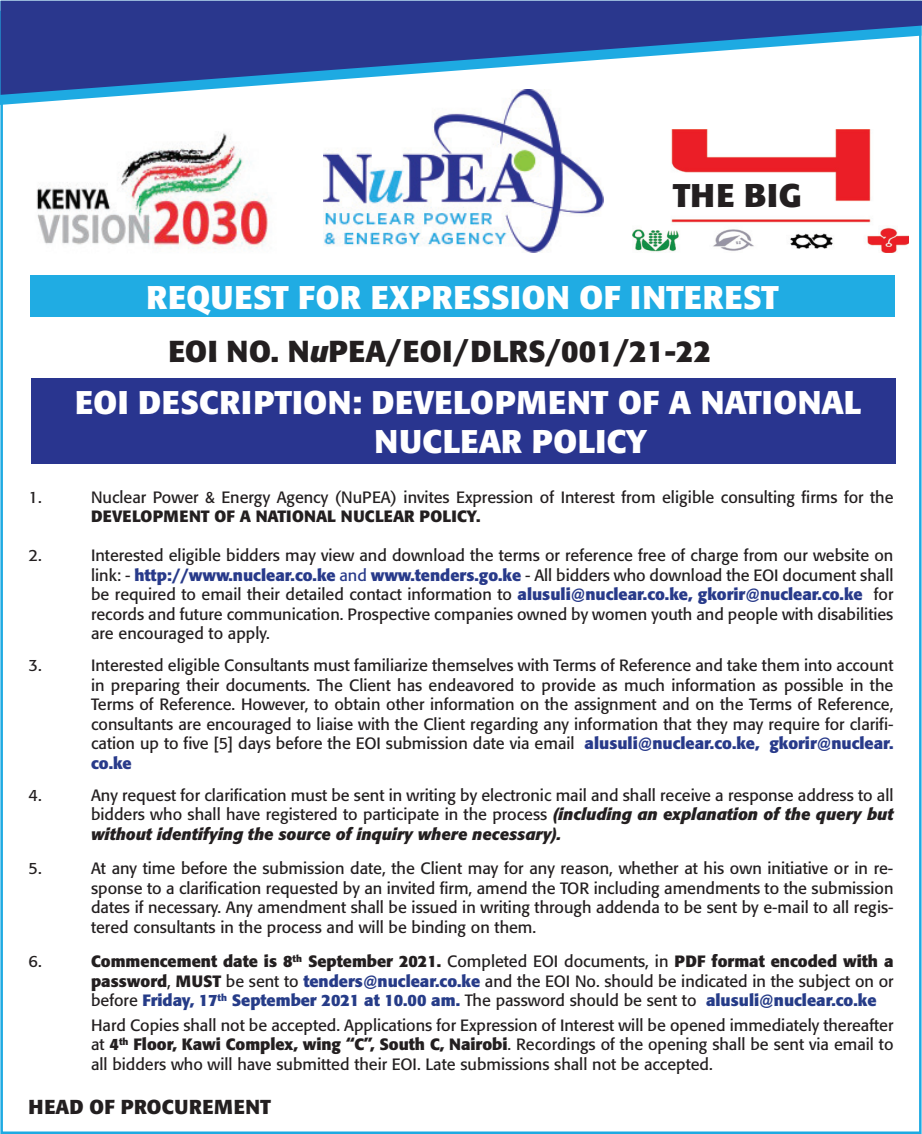
<style>
.page{position:relative;width:922px;height:1134px;background:#fff}
.page>*{position:absolute;margin:0;border:0;box-sizing:border-box;transform-origin:0 0}
.t1{font:700 32.5px/39px "Formata";letter-spacing:.02em;color:#fff}
.t2{font:700 32.5px "Formata";letter-spacing:.02em;color:#231f20}
.t3{font:700 30px "Formata";color:#231f20}
.t4{font:700 20px "Formata";letter-spacing:.02em;color:#231f20}
.t5{font:16.25px/19.5px "Formata";color:#231f20;text-align:justify}
.t6{font:700 16.25px "Formata";letter-spacing:.02em;color:#231f20}
.s1{font-style:italic}
.s2{font-weight:700;color:#283a8a}
.s3{color:#283a8a}
.s4{font-weight:700;font-style:italic}
.s5{font-weight:700}
.s6{font-weight:700;color:#273b88}
.s7{font-weight:700;color:#263c88}
</style>
<div class="page">
<div style="left:30px;top:275px;width:864px;height:42px;background:#20ace3"></div>
<img style="left:323px;top:105px;width:280px;height:147px">
<svg style="left:0;top:11px;width:921px;height:94px"></svg>
<svg style="left:1px;top:1px;width:920px;height:94px;fill:#2a378d"></svg>
<div style="left:31px;top:378px;width:864px;height:85px;background:#29358f"></div>
<img style="left:36px;top:133px;width:233px;height:116px">
<img style="left:632px;top:129px;width:276px;height:123px">
<h1 class="t2" style="left:672px;top:175px;width:130px">THE BIG</h1>
<h1 class="t1" style="left:146px;top:277px;width:633px">REQUEST FOR EXPRESSION OF INTEREST</h1>
<h2 class="t3" style="left:168px;top:332px;width:544px">EOI NO. N<span class="s1">u</span>PEA/EOI/DLRS/001/21-22</h2>
<h1 class="t1" style="left:374px;top:383px;width:488px;text-indent:-299px">EOI DESCRIPTION: DEVELOPMENT OF A NATIONAL<br>NUCLEAR POLICY</h1>
<p class="t5" style="left:29px;top:487px;width:15px">1.</p>
<p class="t5" style="left:91px;top:487px;width:803px">Nuclear Power &amp; Energy Agency (NuPEA) invites Expression of Interest from eligible consulting firms for the</p>
<p class="t6" style="left:91px;top:506px;width:391px">DEVELOPMENT OF A NATIONAL NUCLEAR POLICY.</p>
<p class="t5" style="left:29px;top:546px;width:15px">2.</p>
<p class="t5" style="left:91px;top:546px;width:803px">Interested eligible bidders may view and download the terms or reference free of charge from our website on link: - <span class="s2">http://www.nuclear.co.ke</span> <span class="s3">and</span> <span class="s2">www.tenders.go.ke</span> - All bidders who download the EOI document shall be required to email their detailed contact information to <span class="s2">alusuli@nuclear.co.ke, gkorir@nuclear.co.ke</span> for records and future communication. Prospective companies owned by women youth and people with disabilities are encouraged to apply.</p>
<p class="t5" style="left:29px;top:656px;width:15px">3.</p>
<p class="t5" style="left:91px;top:656px;width:803px">Interested eligible Consultants must familiarize themselves with Terms of Reference and take them into account in preparing their documents. The Client has endeavored to provide as much information as possible in the Terms of Reference. However, to obtain other information on the assignment and on the Terms of Reference, consultants are encouraged to liaise with the Client regarding any information that they may require for clarifi&shy;cation up to five [5] days before the EOI submission date via email <span class="s2">alusuli@nuclear.co.ke, gkorir@nuclear. co.ke</span></p>
<p class="t5" style="left:29px;top:785px;width:15px">4.</p>
<p class="t5" style="left:91px;top:785px;width:803px">Any request for clarification must be sent in writing by electronic mail and shall receive a response address to all bidders who shall have registered to participate in the process <span class="s4">(including an explanation of the query but without identifying the source of inquiry where necessary).</span></p>
<p class="t5" style="left:29px;top:859px;width:15px">5.</p>
<p class="t5" style="left:91px;top:859px;width:803px">At any time before the submission date, the Client may for any reason, whether at his own initiative or in re&shy;sponse to a clarification requested by an invited firm, amend the TOR including amendments to the submission dates if necessary. Any amendment shall be issued in writing through addenda to be sent by e-mail to all regis&shy;tered consultants in the process and will be binding on them.</p>
<p class="t5" style="left:29px;top:952px;width:15px">6.</p>
<p class="t5" style="left:91px;top:952px;width:803px"><span class="s5">Commencement date is 8</span><sup>th</sup> <span class="s5">September 2021.</span> Completed EOI documents, in <span class="s5">PDF format encoded with a password</span>, <span class="s5">MUST</span> be sent to <span class="s6">tenders@nuclear.co.ke</span> and the EOI No. should be indicated in the subject on or before <span class="s7">Friday, 17</span><sup>th</sup> <span class="s7">September 2021 at 10.00 am.</span> The password should be sent to <span class="s7">alusuli@nuclear.co.ke</span></p>
<p class="t5" style="left:91px;top:1015px;width:803px">Hard Copies shall not be accepted. Applications for Expression of Interest will be opened immediately thereafter at <span class="s5">4</span><sup>th</sup> <span class="s5">Floor, Kawi Complex, wing “C”, South C, Nairobi</span>. Recordings of the opening shall be sent via email to all bidders who will have submitted their EOI. Late submissions shall not be accepted.</p>
<p class="t4" style="left:29px;top:1094px;width:244px">HEAD OF PROCUREMENT</p>
</div>
